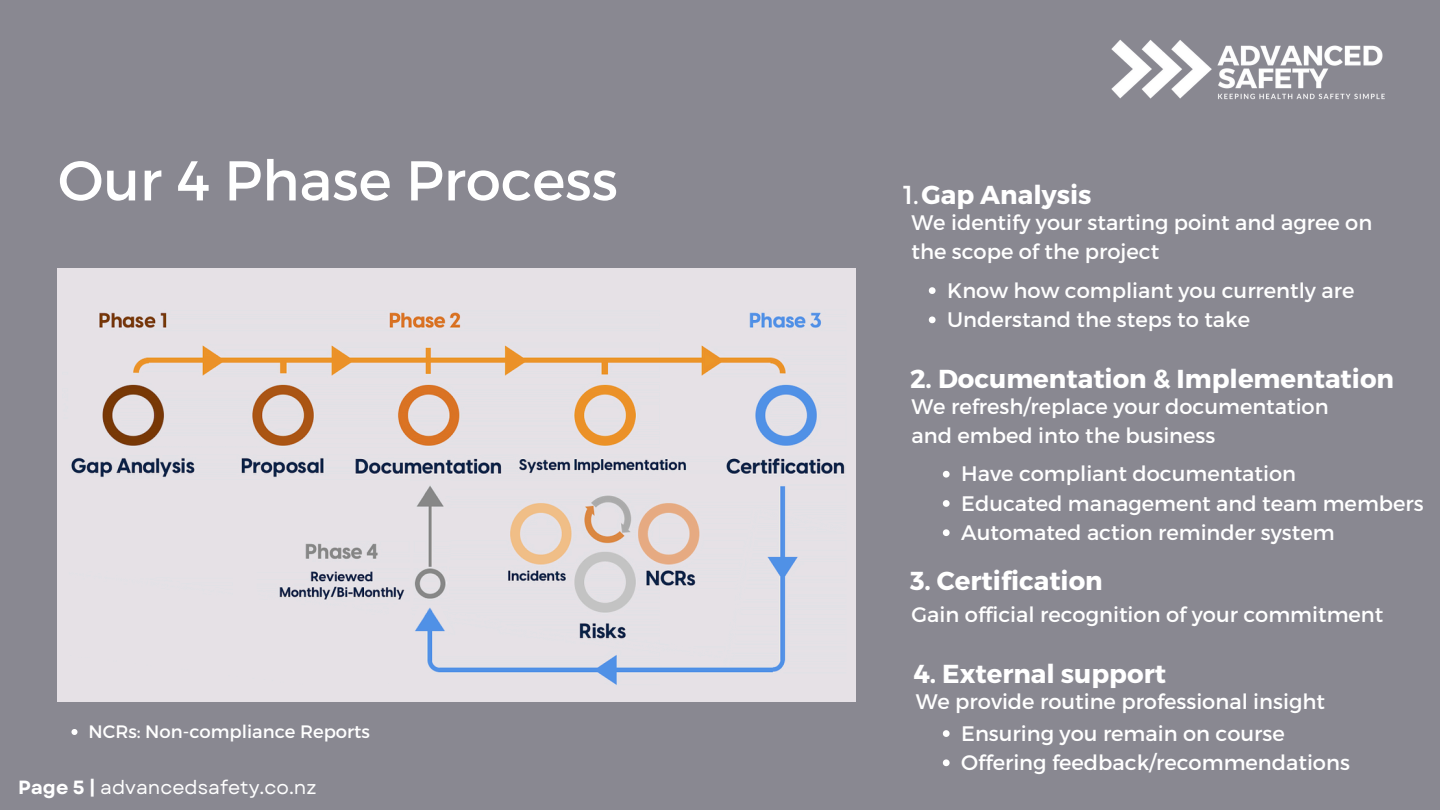
<style>
.page{position:relative;width:1440px;height:810px;background:#898891}
.page>*{position:absolute;margin:0;border:0;box-sizing:border-box;transform-origin:0 0}
.t1{font:56px "Montserrat";color:#fff}
.t2{font:700 26px "Montserrat";color:#fff}
.t3{font:21px/29.2px "Montserrat";color:#fff}
.t4{font:19.1px "Garet";color:#fff}
.t5{font:18px "Montserrat";color:#fff}
.s1{font-weight:700}
.s2{font-weight:400}
</style>
<div class="page">
<img style="left:1111px;top:39px;width:274px;height:61px">
<img style="left:58px;top:269px;width:797px;height:432px">
<svg style="left:929px;top:287px;width:7px;height:7px"></svg>
<svg style="left:929px;top:316px;width:7px;height:7px"></svg>
<svg style="left:943px;top:471px;width:7px;height:7px"></svg>
<svg style="left:943px;top:500px;width:7px;height:7px"></svg>
<svg style="left:943px;top:529px;width:7px;height:7px"></svg>
<svg style="left:943px;top:730px;width:7px;height:7px"></svg>
<svg style="left:943px;top:759px;width:7px;height:7px"></svg>
<svg style="left:71px;top:729px;width:6px;height:6px"></svg>
<p class="t1" style="left:58px;top:144px;width:561px">Our 4 Phase Process</p>
<h2 class="t5" style="left:89px;top:720px;width:283px">NCRs: Non-compliance Reports</h2>
<p class="t4" style="left:18px;top:774px;width:300px"><span class="s1">Page 5 |</span> advancedsafety.co.nz</p>
<p class="t2" style="left:903px;top:178px;width:190px"><span class="s2">1.</span>Gap Analysis</p>
<h1 class="t3" style="left:912px;top:207px;width:462px">We identify your starting point and agree on the scope of the project</h1>
<p class="t3" style="left:947px;top:275px;width:409px">Know how compliant you currently are</p>
<p class="t3" style="left:947px;top:304px;width:304px">Understand the steps to take</p>
<p class="t2" style="left:910px;top:362px;width:486px">2. Documentation &amp; Implementation</p>
<p class="t3" style="left:912px;top:390px;width:419px">We refresh/replace your documentation and embed into the business</p>
<h2 class="t3" style="left:961px;top:458px;width:336px">Have compliant documentation</h2>
<p class="t3" style="left:961px;top:487px;width:464px">Educated management and team members</p>
<p class="t3" style="left:961px;top:517px;width:375px">Automated action reminder system</p>
<p class="t2" style="left:910px;top:564px;width:194px">3. Certification</p>
<p class="t3" style="left:912px;top:599px;width:473px">Gain official recognition of your commitment</p>
<p class="t2" style="left:913px;top:657px;width:254px">4. External support</p>
<h2 class="t3" style="left:961px;top:718px;width:325px">Ensuring you remain on course</h2>
<h4 class="t3" style="left:961px;top:747px;width:390px">Offering feedback/recommendations</h4>
<p class="t3" style="left:916px;top:686px;width:411px">We provide routine professional insight</p>
</div>
